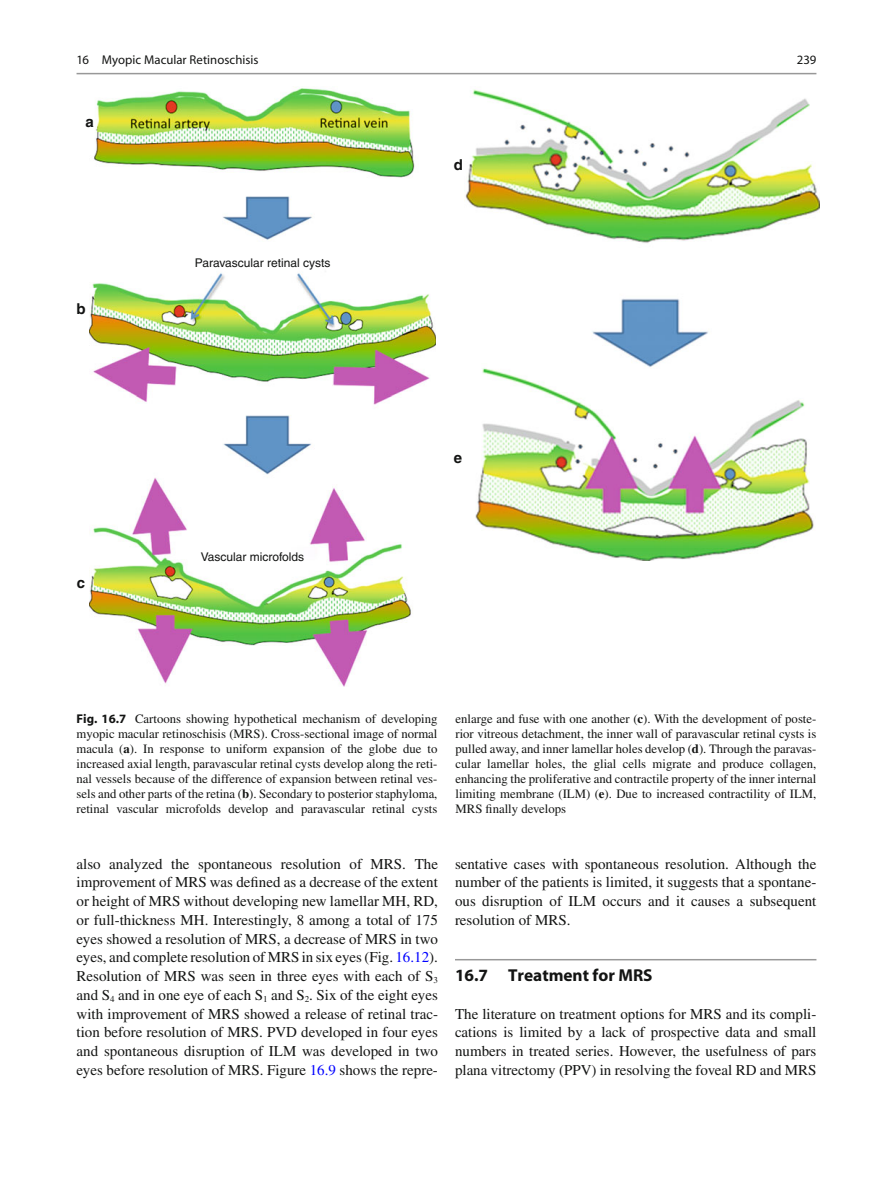
<style>
.page{position:relative;width:893px;height:1187px;background:#fff}
.page>*{position:absolute;margin:0;border:0;box-sizing:border-box;transform-origin:0 0}
.t1{font:700 17.25px "Myriad";color:#131413}
.t2{font:15px/18.8px "Times";color:#131413;text-align:justify}
.t3{font:700 15px "Helvetica";color:#131413}
.t4{font:12.75px/15px "Times";color:#131413;text-align:justify}
.t5{font:12.75px "Myriad";color:#131413}
.t6{font:12px "Helvetica";color:#131413}
.s1{font-family:"Myriad";font-weight:700}
.s2{font-weight:700}
.s3{color:#00f}
</style>
<div class="page">
<hr style="left:455px;top:958px;width:361px;height:2px;background:#989898">
<img style="left:90px;top:88px;width:346px;height:598px">
<img style="left:464px;top:89px;width:355px;height:471px">
<hr style="left:77px;top:73px;width:739px;height:1px;background:#989898">
<p class="t5" style="left:77px;top:55px;width:184px">16 Myopic Macular Retinoschisis</p>
<p class="t3" style="left:85px;top:115px;width:10px">a</p>
<p class="t3" style="left:77px;top:303px;width:11px">b</p>
<p class="t3" style="left:77px;top:576px;width:10px">c</p>
<p class="t6" style="left:195px;top:259px;width:137px">Paravascular retinal cysts</p>
<p class="t6" style="left:201px;top:552px;width:105px">Vascular microfolds</p>
<p class="t3" style="left:454px;top:159px;width:11px">d</p>
<p class="t3" style="left:454px;top:451px;width:10px">e</p>
<p class="t5" style="left:797px;top:55px;width:21px">239</p>
<p class="t4" style="left:77px;top:712px;width:362px"><span class="s1">Fig. 16.7</span> Cartoons showing hypothetical mechanism of developing myopic macular retinoschisis (MRS). Cross-sectional image of normal macula ( <span class="s2">a</span> ). In response to uniform expansion of the globe due to increased axial length, paravascular retinal cysts develop along the reti&shy;nal vessels because of the difference of expansion between retinal ves&shy;sels and other parts of the retina ( <span class="s2">b</span> ). Secondary to posterior staphyloma, retinal vascular microfolds develop and paravascular retinal cysts</p>
<p class="t4" style="left:455px;top:712px;width:362px">enlarge and fuse with one another ( <span class="s2">c</span> ). With the development of poste&shy;rior vitreous detachment, the inner wall of paravascular retinal cysts is pulled away, and inner lamellar holes develop ( <span class="s2">d</span> ). Through the paravas&shy;cular lamellar holes, the glial cells migrate and produce collagen, enhancing the proliferative and contractile property of the inner internal limiting membrane (ILM) ( <span class="s2">e</span> ). Due to increased contractility of ILM, MRS finally develops</p>
<p class="t2" style="left:77px;top:855px;width:363px">also analyzed the spontaneous resolution of MRS. The improvement of MRS was defined as a decrease of the extent or height of MRS without developing new lamellar MH, RD, or full-thickness MH. Interestingly, 8 among a total of 175 eyes showed a resolution of MRS, a decrease of MRS in two eyes, and complete resolution of MRS in six eyes (Fig. <span class="s3">16.12</span> ).<br>Resolution of MRS was seen in three eyes with each of S <sub>3 </sub>and S <sub>4</sub> and in one eye of each S <sub>1</sub> and S <sub>2</sub> . Six of the eight eyes with improvement of MRS showed a release of retinal trac&shy;tion before resolution of MRS. PVD developed in four eyes and spontaneous disruption of ILM was developed in two eyes before resolution of MRS. Figure <span class="s3">16.9</span> shows the repre-</p>
<p class="t2" style="left:455px;top:855px;width:363px">sentative cases with spontaneous resolution. Although the number of the patients is limited, it suggests that a spontane&shy;ous disruption of ILM occurs and it causes a subsequent resolution of MRS.</p>
<p class="t1" style="left:455px;top:968px;width:199px">16.7 Treatment for MRS</p>
<p class="t2" style="left:455px;top:1005px;width:363px">The literature on treatment options for MRS and its compli&shy;cations is limited by a lack of prospective data and small numbers in treated series. However, the usefulness of pars plana vitrectomy (PPV) in resolving the foveal RD and MRS</p>
</div>
